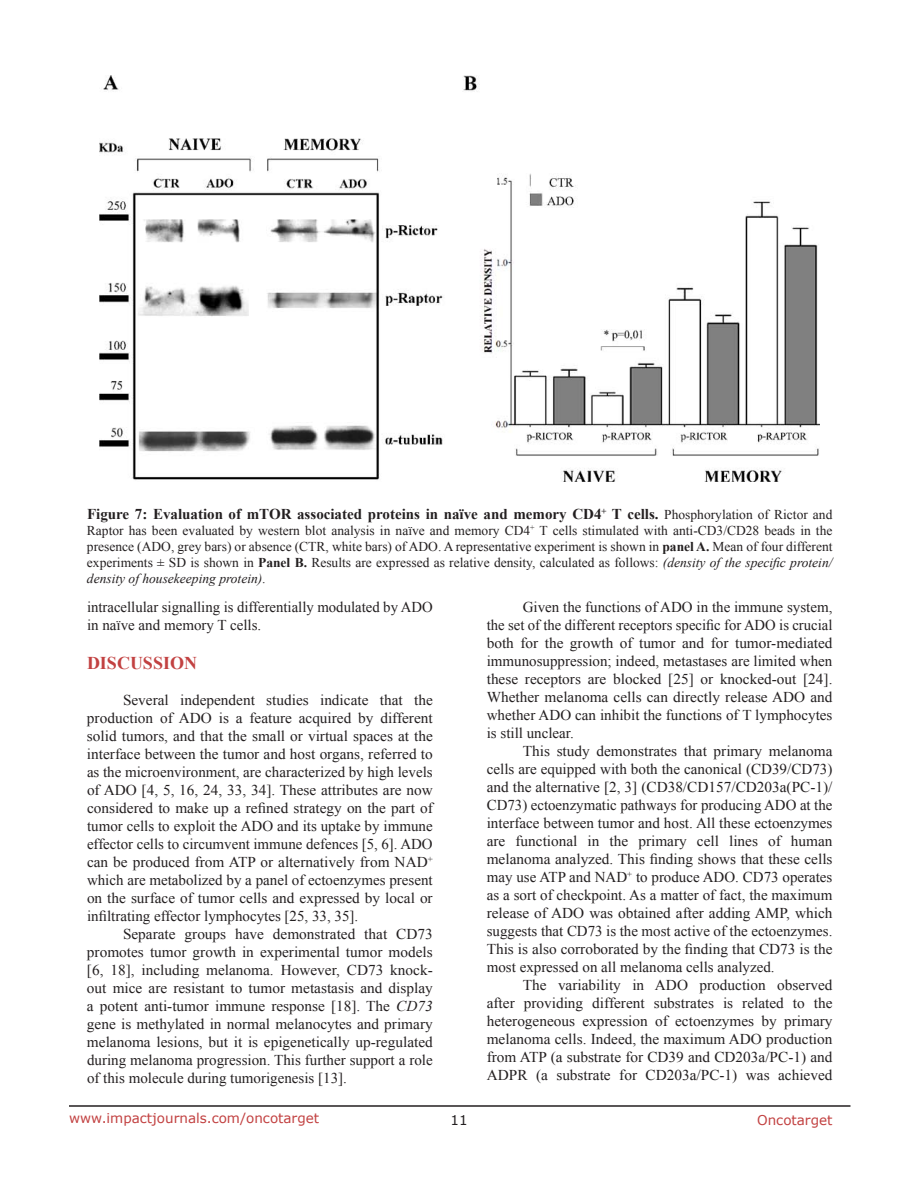
<style>
.page{position:relative;width:918px;height:1188px;background:#fff}
.page>*{position:absolute;margin:0;border:0;box-sizing:border-box;transform-origin:0 0}
.Heading{font:700 18px "Times New Roman";color:#c24141}
.BodyText{font:15px/18px "Times New Roman";color:#231f20;text-align:justify}
.FigureText{font:700 15px "Times New Roman";color:#231f20}
.FigureText-2{font:13.5px/16.2px "Times New Roman";color:#231f20;text-align:justify}
.t1{font:13.5px "Verdana";color:#c24141}
.t2{font:13.5px "Verdana";color:#231f20}
.s1{font-weight:400;font-size:13.5px}
.s2{font-weight:700}
.s3{font-style:italic}
</style>
<div class="page">
<hr style="left:69px;top:1105px;width:781px;height:2px;background:#231f20">
<img style="left:100px;top:75px;width:720px;height:406px">
<p class="FigureText" style="left:87px;top:503px;width:747px">Figure 7: Evaluation of mTOR associated proteins in naïve and memory CD4<sup>+</sup> T cells. <span class="s1">Phosphorylation of Rictor and</span></p>
<p class="FigureText-2" style="left:87px;top:522px;width:747px">Raptor has been evaluated by western blot analysis in naïve and memory CD4<sup>+</sup> T cells stimulated with anti-CD3/CD28 beads in the presence (ADO, grey bars) or absence (CTR, white bars) of ADO. A representative experiment is shown in <span class="s2">panel A.</span> Mean of four different experiments ± SD is shown in <span class="s2">Panel B.</span> Results are expressed as relative density, calculated as follows: <span class="s3">(density of the specific protein/ density of housekeeping protein)</span>.</p>
<p class="BodyText" style="left:87px;top:598px;width:347px">intracellular signalling is differentially modulated by ADO in naïve and memory T cells.</p>
<p class="Heading" style="left:87px;top:651px;width:112px">DISCUSSION</p>
<p class="BodyText" style="left:87px;top:691px;width:347px;text-indent:36px">Several independent studies indicate that the production of ADO is a feature acquired by different solid tumors, and that the small or virtual spaces at the interface between the tumor and host organs, referred to as the microenvironment, are characterized by high levels of ADO [4, 5, 16, 24, 33, 34]. These attributes are now considered to make up a refined strategy on the part of tumor cells to exploit the ADO and its uptake by immune effector cells to circumvent immune defences [5, 6]. ADO can be produced from ATP or alternatively from NAD<sup>+ </sup>which are metabolized by a panel of ectoenzymes present on the surface of tumor cells and expressed by local or infiltrating effector lymphocytes [25, 33, 35].</p>
<p class="BodyText" style="left:87px;top:925px;width:347px;text-indent:36px">Separate groups have demonstrated that CD73 promotes tumor growth in experimental tumor models [6, 18], including melanoma. However, CD73 knock&shy;out mice are resistant to tumor metastasis and display a potent anti-tumor immune response [18]. The <span class="s3">CD73 </span>gene is methylated in normal melanocytes and primary melanoma lesions, but it is epigenetically up-regulated during melanoma progression. This further support a role of this molecule during tumorigenesis [13].</p>
<p class="BodyText" style="left:487px;top:598px;width:347px;text-indent:36px">Given the functions of ADO in the immune system, the set of the different receptors specific for ADO is crucial both for the growth of tumor and for tumor-mediated immunosuppression; indeed, metastases are limited when these receptors are blocked [25] or knocked-out [24].<br>Whether melanoma cells can directly release ADO and whether ADO can inhibit the functions of T lymphocytes is still unclear.</p>
<p class="BodyText" style="left:487px;top:742px;width:347px;text-indent:36px">This study demonstrates that primary melanoma cells are equipped with both the canonical (CD39/CD73) and the alternative [2, 3] (CD38/CD157/CD203a(PC-1)/ CD73) ectoenzymatic pathways for producing ADO at the interface between tumor and host. All these ectoenzymes are functional in the primary cell lines of human melanoma analyzed. This finding shows that these cells may use ATP and NAD<sup>+</sup> to produce ADO. CD73 operates as a sort of checkpoint. As a matter of fact, the maximum release of ADO was obtained after adding AMP, which suggests that CD73 is the most active of the ectoenzymes.<br>This is also corroborated by the finding that CD73 is the most expressed on all melanoma cells analyzed.</p>
<p class="BodyText" style="left:487px;top:976px;width:347px;text-indent:36px">The variability in ADO production observed after providing different substrates is related to the heterogeneous expression of ectoenzymes by primary melanoma cells. Indeed, the maximum ADO production from ATP (a substrate for CD39 and CD203a/PC-1) and ADPR (a substrate for CD203a/PC-1) was achieved</p>
<p class="t1" style="left:69px;top:1109px;width:252px">www.impactjournals.com/oncotarget</p>
<p class="t2" style="left:450px;top:1111px;width:19px">11</p>
<p class="t1" style="left:757px;top:1111px;width:77px">Oncotarget</p>
</div>
